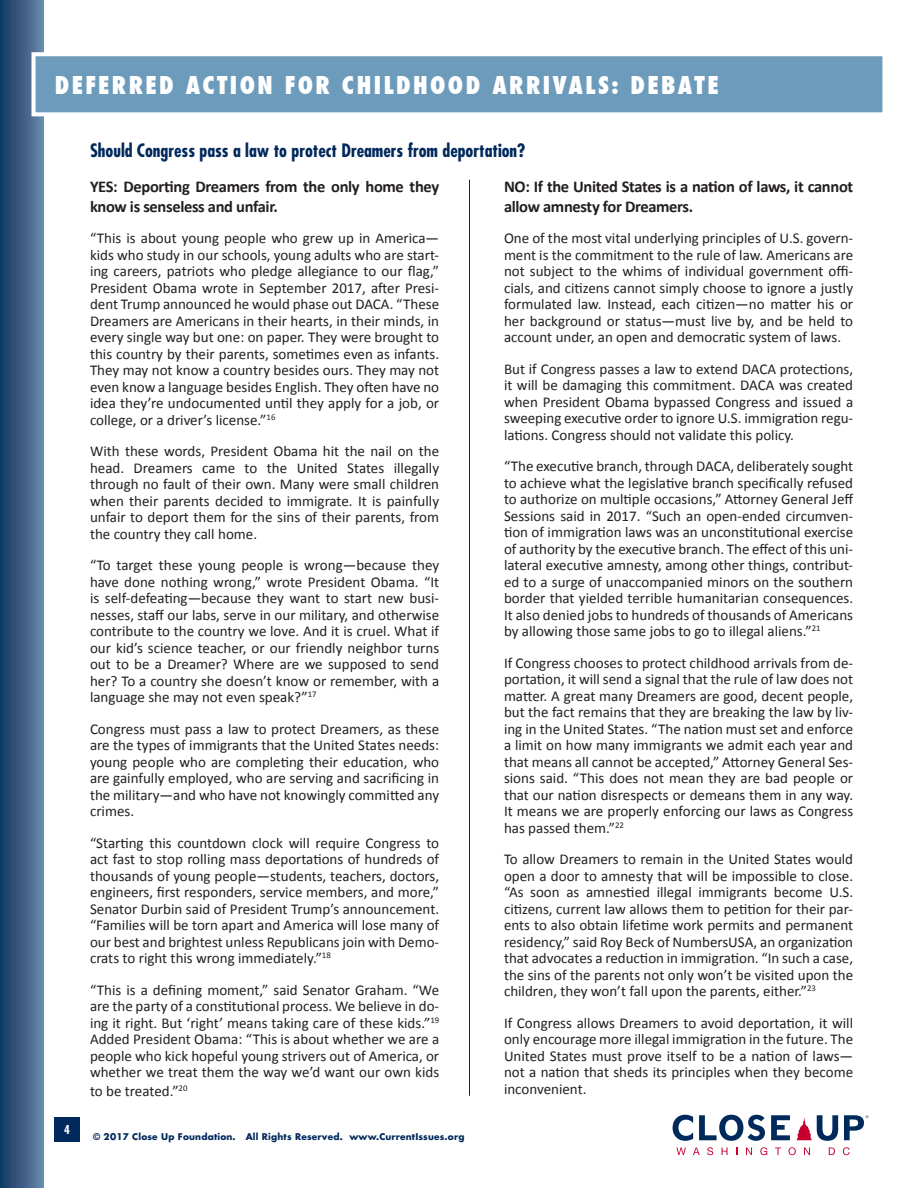
<style>
.page{position:relative;width:918px;height:1188px;background:#fff}
.page>*{position:absolute;margin:0;border:0;box-sizing:border-box;transform-origin:0 0}
.t1{font:800 condensed 24px "Futura";letter-spacing:.1em;color:#fff}
.t2{font:700 condensed 18px "Futura";color:#00295c}
.t3{font:700 16.5px/19.5px "Calibri";letter-spacing:-.02em;color:#231f20}
.t4{font:15px/16.5px "Calibri";color:#231f20;text-align:justify}
.t5{font:700 condensed 12px "Futura";color:#fff}
.t6{font:700 9px "Futura";letter-spacing:.02em;color:#00295c}
</style>
<div class="page">
<div style="left:54px;top:1117px;width:26px;height:24px;background:#00295c"></div>
<svg style="left:673px;top:1115px;width:20px;height:26px"></svg>
<svg style="left:699px;top:1115px;width:66px;height:26px"></svg>
<svg style="left:771px;top:1115px;width:19px;height:25px"></svg>
<svg style="left:797px;top:1115px;width:41px;height:26px"></svg>
<svg style="left:676px;top:1147px;width:10px;height:8px"></svg>
<svg style="left:693px;top:1147px;width:7px;height:8px"></svg>
<svg style="left:707px;top:1147px;width:6px;height:8px"></svg>
<svg style="left:722px;top:1147px;width:6px;height:8px"></svg>
<svg style="left:746px;top:1147px;width:6px;height:8px"></svg>
<svg style="left:760px;top:1147px;width:7px;height:8px"></svg>
<svg style="left:775px;top:1147px;width:6px;height:8px"></svg>
<svg style="left:789px;top:1147px;width:7px;height:8px"></svg>
<svg style="left:804px;top:1147px;width:6px;height:8px"></svg>
<svg style="left:829px;top:1147px;width:6px;height:8px"></svg>
<svg style="left:843px;top:1147px;width:7px;height:8px"></svg>
<svg style="left:844px;top:1115px;width:24px;height:25px"></svg>
<img style="left:0;top:0;width:44px;height:1188px">
<div style="left:34px;top:54px;width:850px;height:60px;background:#6d9bbc"></div>
<div style="left:31px;top:52px;width:855px;height:64px;border:4px solid #fff"></div>
<hr style="left:469px;top:180px;width:1px;height:916px;background:#231f20">
<p class="t1" style="left:55px;top:69px;width:665px">DEFERRED ACTION FOR CHILDHOOD ARRIVALS: DEBATE</p>
<p class="t2" style="left:90px;top:138px;width:437px">Should Congress pass a law to protect Dreamers from deportation?</p>
<p class="t5" style="left:64px;top:1122px;width:7px">4</p>
<p class="t3" style="left:90px;top:177px;width:351px">YES: Deporting Dreamers from the only home they know is senseless and unfair.</p>
<p class="t4" style="left:90px;top:230px;width:351px">“This is about young people who grew up in America— kids who study in our schools, young adults who are start&shy;ing careers, patriots who pledge allegiance to our flag,” President Obama wrote in September 2017, after Presi&shy;dent Trump announced he would phase out DACA. “These Dreamers are Americans in their hearts, in their minds, in every single way but one: on paper. They were brought to this country by their parents, sometimes even as infants.<br>They may not know a country besides ours. They may not even know a language besides English. They often have no idea they’re undocumented until they apply for a job, or college, or a driver’s license.”<sup>16</sup></p>
<p class="t4" style="left:90px;top:443px;width:351px">With these words, President Obama hit the nail on the head. Dreamers came to the United States illegally through no fault of their own. Many were small children when their parents decided to immigrate. It is painfully unfair to deport them for the sins of their parents, from the country they call home.</p>
<p class="t4" style="left:90px;top:557px;width:351px">“To target these young people is wrong—because they have done nothing wrong,” wrote President Obama. “It is self-defeating—because they want to start new busi&shy;nesses, staff our labs, serve in our military, and otherwise contribute to the country we love. And it is cruel. What if our kid’s science teacher, or our friendly neighbor turns out to be a Dreamer? Where are we supposed to send her? To a country she doesn’t know or remember, with a language she may not even speak?”<sup>17</sup></p>
<p class="t4" style="left:90px;top:720px;width:351px">Congress must pass a law to protect Dreamers, as these are the types of immigrants that the United States needs: young people who are completing their education, who are gainfully employed, who are serving and sacrificing in the military—and who have not knowingly committed any crimes.</p>
<p class="t4" style="left:90px;top:834px;width:351px">“Starting this countdown clock will require Congress to act fast to stop rolling mass deportations of hundreds of thousands of young people—students, teachers, doctors, engineers, first responders, service members, and more,” Senator Durbin said of President Trump’s announcement. “Families will be torn apart and America will lose many of our best and brightest unless Republicans join with Demo&shy;crats to right this wrong immediately.”<sup>18</sup></p>
<p class="t4" style="left:90px;top:981px;width:351px">“This is a defining moment,” said Senator Graham. “We are the party of a constitutional process. We believe in do&shy;ing it right. But ‘right’ means taking care of these kids.”<sup>19<br></sup>Added President Obama: “This is about whether we are a people who kick hopeful young strivers out of America, or whether we treat them the way we’d want our own kids</p>
<p class="t4" style="left:90px;top:1083px;width:99px">to be treated.”<sup>20</sup></p>
<p class="t6" style="left:93px;top:1130px;width:373px">© 2017 Close Up Foundation. All Rights Reserved. www.CurrentIssues.org</p>
<p class="t3" style="left:504px;top:177px;width:351px">NO: If the United States is a nation of laws, it cannot allow amnesty for Dreamers.</p>
<p class="t4" style="left:504px;top:230px;width:351px">One of the most vital underlying principles of U.S. govern&shy;ment is the commitment to the rule of law. Americans are not subject to the whims of individual government offi&shy;cials, and citizens cannot simply choose to ignore a justly formulated law. Instead, each citizen—no matter his or her background or status—must live by, and be held to account under, an open and democratic system of laws.</p>
<p class="t4" style="left:504px;top:360px;width:351px">But if Congress passes a law to extend DACA protections, it will be damaging this commitment. DACA was created when President Obama bypassed Congress and issued a sweeping executive order to ignore U.S. immigration regu&shy;lations. Congress should not validate this policy.</p>
<p class="t4" style="left:504px;top:458px;width:351px">“The executive branch, through DACA, deliberately sought to achieve what the legislative branch specifically refused to authorize on multiple occasions,” Attorney General Jeff Sessions said in 2017. “Such an open-ended circumven&shy;tion of immigration laws was an unconstitutional exercise of authority by the executive branch. The effect of this uni&shy;lateral executive amnesty, among other things, contribut&shy;ed to a surge of unaccompanied minors on the southern border that yielded terrible humanitarian consequences.<br>It also denied jobs to hundreds of thousands of Americans by allowing those same jobs to go to illegal aliens.”<sup>21</sup></p>
<p class="t4" style="left:504px;top:654px;width:351px">If Congress chooses to protect childhood arrivals from de&shy;portation, it will send a signal that the rule of law does not matter. A great many Dreamers are good, decent people, but the fact remains that they are breaking the law by liv&shy;ing in the United States. “The nation must set and enforce a limit on how many immigrants we admit each year and that means all cannot be accepted,” Attorney General Ses&shy;sions said. “This does not mean they are bad people or that our nation disrespects or demeans them in any way.<br>It means we are properly enforcing our laws as Congress has passed them.”<sup>22</sup></p>
<p class="t4" style="left:504px;top:851px;width:351px">To allow Dreamers to remain in the United States would open a door to amnesty that will be impossible to close. “As soon as amnestied illegal immigrants become U.S. citizens, current law allows them to petition for their par&shy;ents to also obtain lifetime work permits and permanent residency,” said Roy Beck of NumbersUSA, an organization that advocates a reduction in immigration. “In such a case, the sins of the parents not only won’t be visited upon the children, they won’t fall upon the parents, either.”<sup>23</sup></p>
<p class="t4" style="left:504px;top:1014px;width:351px">If Congress allows Dreamers to avoid deportation, it will only encourage more illegal immigration in the future. The United States must prove itself to be a nation of laws— not a nation that sheds its principles when they become inconvenient.</p>
</div>
